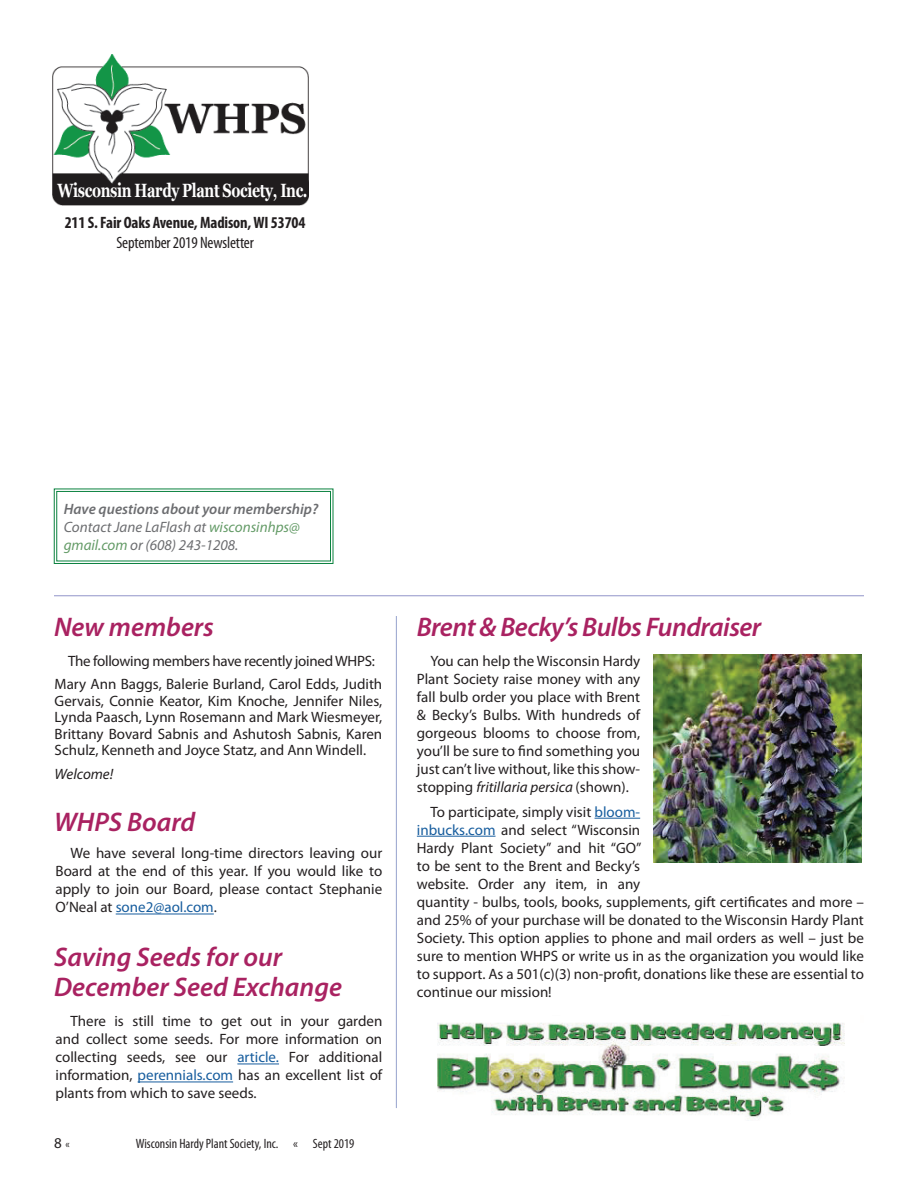
<style>
.page{position:relative;width:918px;height:1188px;background:#fff}
.page>*{position:absolute;margin:0;border:0;box-sizing:border-box;transform-origin:0 0}
.t1{font:italic 600 27px/30px "Myriad Pro";color:#a92261}
.t2{font:italic 600 27px "Myriad Pro";letter-spacing:-.02em;color:#a92261}
.t3{font:700 19.2px "Georgia";letter-spacing:-.025em;color:#fff;scale:.74 1}
.t4{font:700 condensed 16.5px "Myriad Pro";letter-spacing:-.01em;color:#231f20}
.t5{font:condensed 16.5px "Myriad Pro";letter-spacing:-.01em;color:#231f20}
.t6{font:15px/18px "Myriad Pro";color:#231f20;text-align:justify}
.t7{font:italic 15px/18px "Myriad Pro";color:#6c6d70}
.t8{font:15px/23.2px "Myriad Pro";letter-spacing:-.02em;color:#231f20;text-align:center}
.t9{font:italic 15px "Myriad Pro";color:#231f20}
.t10{font:condensed 13.5px "Myriad Pro";color:#231f20}
.s1{font-weight:600}
.s2{color:#649b67}
.s3{color:#175d9e}
.s4{font-stretch:condensed;font-size:12px}
.s5{font-style:italic}
</style>
<div class="page">
<img style="left:53px;top:54px;width:256px;height:151px">
<div style="left:57px;top:177px;width:248px;height:23px;background:#201d1e"></div>
<hr style="left:54px;top:595px;width:810px;height:1px;background:#9295c9">
<svg style="left:54px;top:488px;width:280px;height:76px"></svg>
<div style="left:56px;top:491px;width:275px;height:70px;border:1px solid #0a823e"></div>
<hr style="left:595px;top:818px;width:45px;height:1px;background:#175d9e">
<hr style="left:417px;top:836px;width:79px;height:1px;background:#175d9e">
<hr style="left:396px;top:616px;width:1px;height:492px;background:#3c53a3">
<hr style="left:116px;top:914px;width:98px;height:1px;background:#175d9e">
<hr style="left:237px;top:1064px;width:42px;height:1px;background:#175d9e">
<hr style="left:138px;top:1082px;width:95px;height:1px;background:#175d9e">
<img style="left:654px;top:655px;width:208px;height:208px">
<img style="left:437px;top:1022px;width:408px;height:98px">
<p class="t3" style="left:58px;top:176px;width:339px">Wisconsin Hardy Plant Society, Inc.</p>
<p class="t4" style="left:65px;top:213px;width:242px">211 S. Fair Oaks Avenue, Madison, WI 53704</p>
<p class="t5" style="left:116px;top:233px;width:139px">September 2019 Newsletter</p>
<p class="t7" style="left:64px;top:500px;width:256px"><span class="s1">Have questions about your membership?<br></span>Contact Jane LaFlash at <span class="s2">wisconsinhps@ gmail.com</span> or (608) 243-1208.</p>
<h1 class="t1" style="left:54px;top:612px;width:162px">New members</h1>
<p class="t8" style="left:55px;top:649px;width:329px">The following members have recently joined WHPS:<br>Mary Ann Baggs, Balerie Burland, Carol Edds, Judith</p>
<p class="t6" style="left:55px;top:692px;width:329px;line-height:16.5px">Gervais, Connie Keator, Kim Knoche, Jennifer Niles, Lynda Paasch, Lynn Rosemann and Mark Wiesmeyer, Brittany Bovard Sabnis and Ashutosh Sabnis, Karen Schulz, Kenneth and Joyce Statz, and Ann Windell.</p>
<p class="t9" style="left:55px;top:764px;width:60px">Welcome!</p>
<h1 class="t1" style="left:54px;top:806px;width:143px">WHPS Board</h1>
<p class="t6" style="left:56px;top:844px;width:328px;text-indent:15px">We have several long-time directors leaving our Board at the end of this year. If you would like to apply to join our Board, please contact Stephanie O’Neal at <span class="s3">sone2@aol.com</span>.</p>
<h1 class="t1" style="left:54px;top:941px;width:290px">Saving Seeds for our<br>December Seed Exchange</h1>
<p class="t6" style="left:56px;top:1012px;width:328px;text-indent:15px">There is still time to get out in your garden and collect some seeds. For more information on collecting seeds, see our <span class="s3">article.</span> For additional information, <span class="s3">perennials.com</span> has an excellent list of plants from which to save seeds.</p>
<p class="t6" style="left:54px;top:1134px;width:17px">8 <span class="s4">«</span></p>
<p class="t10" style="left:136px;top:1136px;width:220px">Wisconsin Hardy Plant Society, Inc. « Sept 2019</p>
<h1 class="t2" style="left:417px;top:610px;width:346px">Brent &amp; Becky’s Bulbs Fundraiser</h1>
<p class="t6" style="left:417px;top:652px;width:225px;text-indent:14px">You can help the Wisconsin Hardy Plant Society raise money with any fall bulb order you place with Brent &amp; Becky’s Bulbs. With hundreds of gorgeous blooms to choose from, you’ll be sure to find something you just can’t live without, like this show&shy;stopping <span class="s5">fritillaria persica</span> (shown).</p>
<p class="t6" style="left:417px;top:802px;width:449px;text-align:left;text-indent:14px">To participate, simply visit <span class="s3">bloom-<br>inbucks.com</span> and select “Wisconsin<br>Hardy Plant Society” and hit “GO”<br>to be sent to the Brent and Becky’s<br>website. Order any item, in any<br>quantity - bulbs, tools, books, supplements, gift certificates and more – and 25% of your purchase will be donated to the Wisconsin Hardy Plant Society. This option applies to phone and mail orders as well – just be sure to mention WHPS or write us in as the organization you would like to support. As a 501(c)(3) non-profit, donations like these are essential to continue our mission!</p>
</div>
